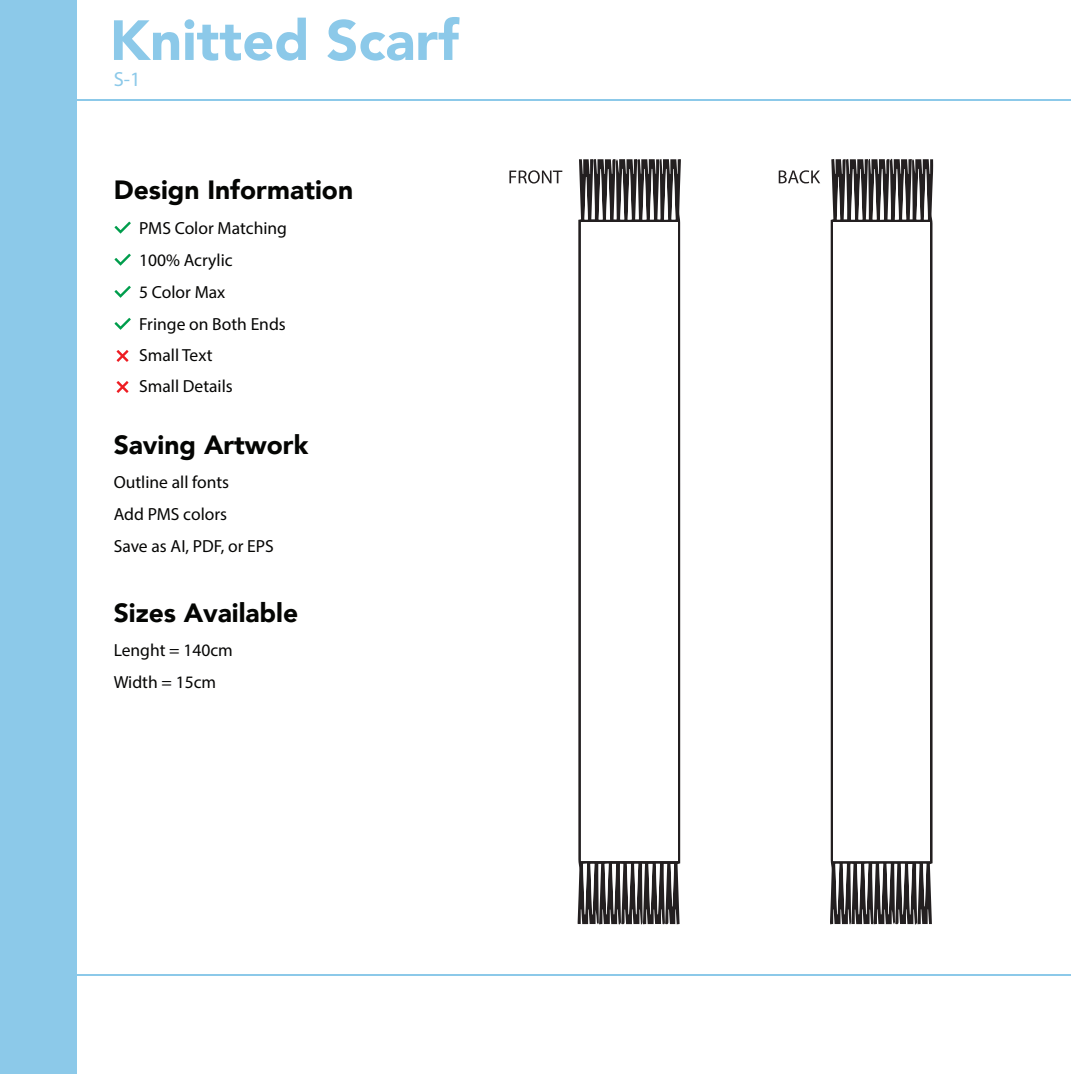
<style>
.page{position:relative;width:1071px;height:1074px;background:#fff}
.page>*{position:absolute;margin:0;border:0;box-sizing:border-box;transform-origin:0 0}
.t1{font:900 56px "Avenir";color:#8cc9e9}
.t2{font:900 26.43px "Avenir";color:#040503}
.t3{font:20.47px "Myriad Pro";color:#8cc9e9}
.t4{font:17.5px/31px "Myriad Pro";color:#050504}
</style>
<div class="page">
<svg style="left:114px;top:286px;width:17px;height:12px"></svg>
<svg style="left:117px;top:350px;width:12px;height:12px"></svg>
<svg style="left:117px;top:381px;width:12px;height:12px"></svg>
<svg style="left:114px;top:318px;width:17px;height:12px"></svg>
<svg style="left:114px;top:254px;width:17px;height:12px"></svg>
<svg style="left:114px;top:222px;width:17px;height:12px"></svg>
<hr style="left:0;top:100px;width:1071px;height:1px;background:#8cc9e9">
<hr style="left:0;top:974px;width:1071px;height:1px;background:#8cc9e9">
<div style="left:0;top:0;width:77px;height:1074px;background:#8cc9e9"></div>
<svg style="left:578px;top:159px;width:103px;height:765px;fill:#231f20"></svg>
<svg style="left:830px;top:159px;width:103px;height:766px;fill:#231f20"></svg>
<div style="left:581px;top:222px;width:97px;height:639px;background:#fff"></div>
<svg style="left:583px;top:863px;width:11px;height:51px"></svg>
<svg style="left:599px;top:169px;width:11px;height:50px"></svg>
<svg style="left:605px;top:863px;width:11px;height:51px"></svg>
<svg style="left:664px;top:169px;width:11px;height:51px"></svg>
<svg style="left:649px;top:864px;width:11px;height:50px"></svg>
<svg style="left:643px;top:169px;width:11px;height:51px"></svg>
<svg style="left:627px;top:864px;width:11px;height:50px"></svg>
<svg style="left:620px;top:169px;width:12px;height:51px"></svg>
<svg style="left:671px;top:864px;width:3px;height:42px"></svg>
<svg style="left:585px;top:177px;width:3px;height:42px"></svg>
<div style="left:833px;top:222px;width:97px;height:639px;background:#fff"></div>
<svg style="left:879px;top:864px;width:12px;height:50px"></svg>
<svg style="left:873px;top:169px;width:11px;height:51px"></svg>
<svg style="left:857px;top:863px;width:11px;height:51px"></svg>
<svg style="left:851px;top:169px;width:11px;height:50px"></svg>
<svg style="left:835px;top:864px;width:12px;height:50px"></svg>
<svg style="left:895px;top:169px;width:11px;height:51px"></svg>
<svg style="left:916px;top:169px;width:12px;height:50px"></svg>
<svg style="left:901px;top:864px;width:11px;height:50px"></svg>
<svg style="left:923px;top:864px;width:3px;height:42px"></svg>
<svg style="left:837px;top:177px;width:3px;height:42px"></svg>
<svg style="left:509px;top:170px;width:53px;height:13px"></svg>
<svg style="left:779px;top:170px;width:41px;height:13px"></svg>
<h1 class="t1" style="left:110px;top:-8px;width:351px">Knitted Scarf</h1>
<p class="t3" style="left:114px;top:66px;width:28px">S-1</p>
<h2 class="t2" style="left:114px;top:167px;width:241px">Design Information</h2>
<p class="t4" style="left:139px;top:212px;width:149px">PMS Color Matching</p>
<p class="t4" style="left:139px;top:244px;width:95px">100% Acrylic</p>
<p class="t4" style="left:139px;top:276px;width:148px;line-height:32px">5 Color Max<br>Fringe on Both Ends</p>
<p class="t4" style="left:139px;top:340px;width:95px">Small Text<br>Small Details</p>
<h2 class="t2" style="left:114px;top:422px;width:196px">Saving Artwork</h2>
<p class="t4" style="left:114px;top:466px;width:117px">Outline all fonts</p>
<p class="t4" style="left:114px;top:498px;width:115px">Add PMS colors</p>
<p class="t4" style="left:114px;top:530px;width:161px">Save as AI, PDF, or EPS</p>
<h2 class="t2" style="left:114px;top:590px;width:186px">Sizes Available</h2>
<p class="t4" style="left:114px;top:635px;width:121px">Lenght = 140cm</p>
<p class="t4" style="left:114px;top:667px;width:104px">Width = 15cm</p>
</div>
